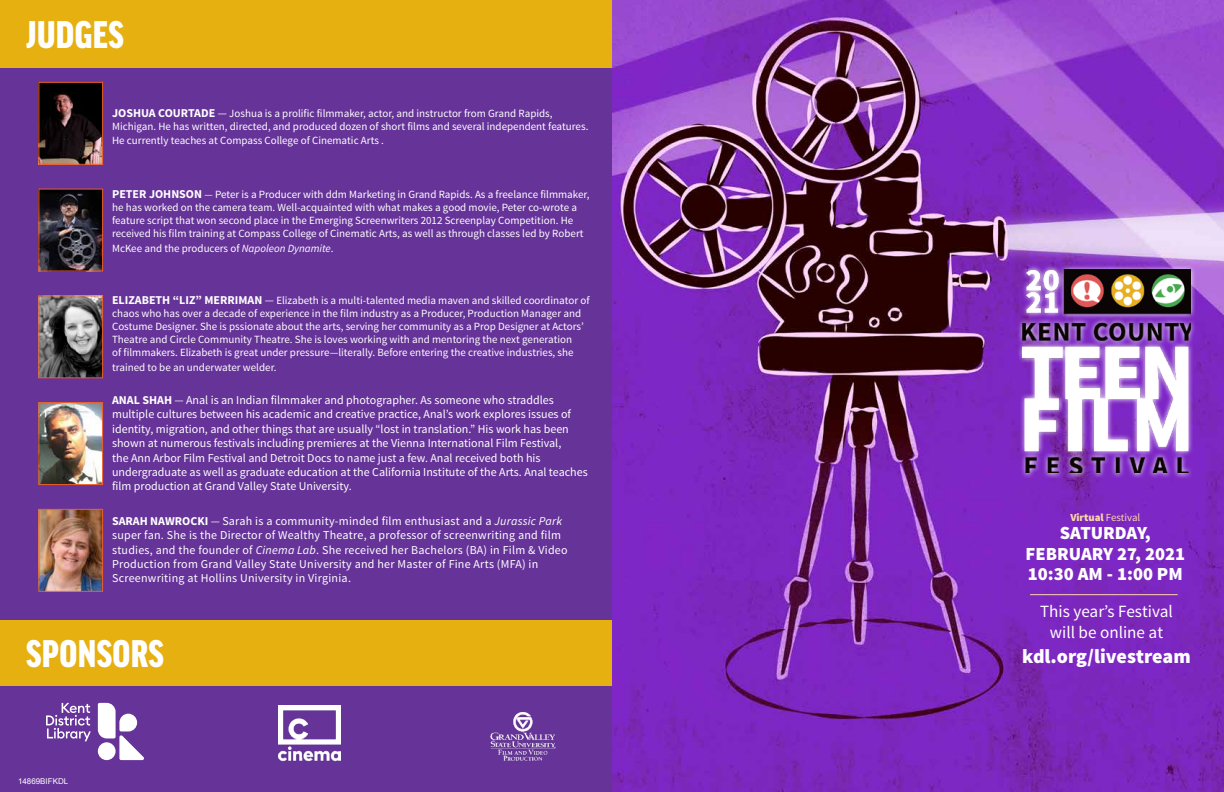
<style>
.page{position:relative;width:1224px;height:792px;background:#fff}
.page>*{position:absolute;margin:0;border:0;box-sizing:border-box;transform-origin:0 0}
.t1{font:900 condensed 41px "Good Headline Pro";letter-spacing:.01em;color:#fff}
.t2{font:900 20px "Source Sans Pro";color:#fff}
.t3{font:900 18.5px/20.5px "Source Sans Pro";color:#fff;text-align:center}
.t4{font:17.1px/21.2px "Source Sans Pro";color:#fff;text-align:center}
.t5{font:12px/14.4px "Source Sans Pro";color:#fff}
.t6{font:12px/14.4px "Source Sans Pro";letter-spacing:.02em;color:#fff}
.t7{font:11px/13.2px "Source Sans Pro";color:#fff}
.t8{font:10.8px "Source Sans Pro";color:#fed6aa}
.t9{font:8px "Arial";color:#fff}
.s1{font-weight:700;font-size:12px}
.s2{font-style:italic;font-size:12px}
.s3{font-style:italic}
.s4{font-weight:700}
.s5{font-weight:900}
</style>
<div class="page">
<div style="left:0;top:0;width:636px;height:792px;background:#639"></div>
<div style="left:0;top:0;width:612px;height:68px;background:#e6b011"></div>
<div style="left:0;top:620px;width:612px;height:65px;background:#e6b011"></div>
<svg style="left:98px;top:703px;width:46px;height:57px"></svg>
<svg style="left:46px;top:703px;width:45px;height:38px"></svg>
<img style="left:278px;top:706px;width:63px;height:56px">
<img style="left:490px;top:711px;width:66px;height:50px">
<img style="left:612px;top:0;width:612px;height:792px">
<svg style="left:1017px;top:264px;width:179px;height:215px;background:#8238bc"></svg>
<img style="left:1023px;top:270px;width:167px;height:203px">
<hr style="left:1030px;top:594px;width:148px;height:1px;background:#fed6aa">
<img style="left:40px;top:191px;width:61px;height:79px">
<div style="left:38px;top:189px;width:65px;height:83px;border:1px solid #ef5e29"></div>
<img style="left:40px;top:297px;width:61px;height:79px">
<div style="left:38px;top:295px;width:65px;height:83px;border:1px solid #ef5e29"></div>
<img style="left:40px;top:404px;width:61px;height:79px">
<div style="left:38px;top:402px;width:65px;height:83px;border:1px solid #ef5e29"></div>
<img style="left:40px;top:511px;width:61px;height:79px">
<div style="left:38px;top:509px;width:65px;height:83px;border:1px solid #ef5e29"></div>
<img style="left:40px;top:84px;width:61px;height:79px">
<div style="left:38px;top:82px;width:65px;height:83px;border:1px solid #ef5e29"></div>
<h1 class="t1" style="left:26px;top:16px;width:99px">JUDGES</h1>
<p class="t7" style="left:112px;top:107px;width:478px"><span class="s1">JOSHUA COURTADE</span> <span class="s2">—</span> Joshua is a prolific filmmaker, actor, and instructor from Grand Rapids,<br>Michigan. He has written, directed, and produced dozen of short films and several independent features.<br>He currently teaches at Compass College of Cinematic Arts .</p>
<p class="t7" style="left:112px;top:188px;width:479px"><span class="s1">PETER JOHNSON</span> <span class="s3">—</span> Peter is a Producer with ddm Marketing in Grand Rapids. As a freelance filmmaker, he has worked on the camera team. Well-acquainted with what makes a good movie, Peter co-wrote a feature script that won second place in the Emerging Screenwriters 2012 Screenplay Competition. He received his film training at Compass College of Cinematic Arts, as well as through classes led by Robert</p>
<p class="t7" style="left:112px;top:242px;width:223px">McKee and the producers of <span class="s3">Napoleon Dynamite</span>.</p>
<p class="t7" style="left:112px;top:294px;width:479px"><span class="s1">ELIZABETH “LIZ” MERRIMAN</span> <span class="s2">—</span> Elizabeth is a multi-talented media maven and skilled coordinator of chaos who has over a decade of experience in the film industry as a Producer, Production Manager and Costume Designer. She is pssionate about the arts, serving her community as a Prop Designer at Actors’ Theatre and Circle Community Theatre. She is loves working with and mentoring the next generation<br>of filmmakers. Elizabeth is great under pressure—literally. Before entering the creative industries, she</p>
<p class="t7" style="left:112px;top:361px;width:166px">trained to be an underwater welder.</p>
<p class="t5" style="left:112px;top:393px;width:477px"><span class="s4">ANAL SHAH</span> <span class="s3">—</span> Anal is an Indian filmmaker and photographer. As someone who straddles multiple cultures between his academic and creative practice, Anal’s work explores issues of identity, migration, and other things that are usually “lost in translation.” His work has been shown at numerous festivals including premieres at the Vienna International Film Festival,<br>the Ann Arbor Film Festival and Detroit Docs to name just a few. Anal received both his undergraduate as well as graduate education at the California Institute of the Arts. Anal teaches film production at Grand Valley State University.</p>
<p class="t6" style="left:112px;top:514px;width:457px"><span class="s4">SARAH NAWROCKI</span> <span class="s3">—</span> Sarah is a community-minded film enthusiast and a <span class="s3">Jurassic Park </span>super fan. She is the Director of Wealthy Theatre, a professor of screenwriting and film studies, and the founder of <span class="s3">Cinema Lab</span>. She received her Bachelors (BA) in Film &amp; Video Production from Grand Valley State University and her Master of Fine Arts (MFA) in Screenwriting at Hollins University in Virginia.</p>
<h1 class="t1" style="left:26px;top:634px;width:139px">SPONSORS</h1>
<p class="t9" style="left:18px;top:776px;width:52px">14869BIFKDL</p>
<p class="t8" style="left:1070px;top:510px;width:72px"><span class="s5">Virtual</span> Festival</p>
<h3 class="t3" style="left:1026px;top:524px;width:161px">SATURDAY,<br>FEBRUARY 27, 2021<br>10:30 AM - 1:00 PM</h3>
<h3 class="t4" style="left:1040px;top:601px;width:134px">This year’s Festival will be online at</h3>
<h2 class="t2" style="left:1022px;top:644px;width:170px">kdl.org/livestream</h2>
</div>
